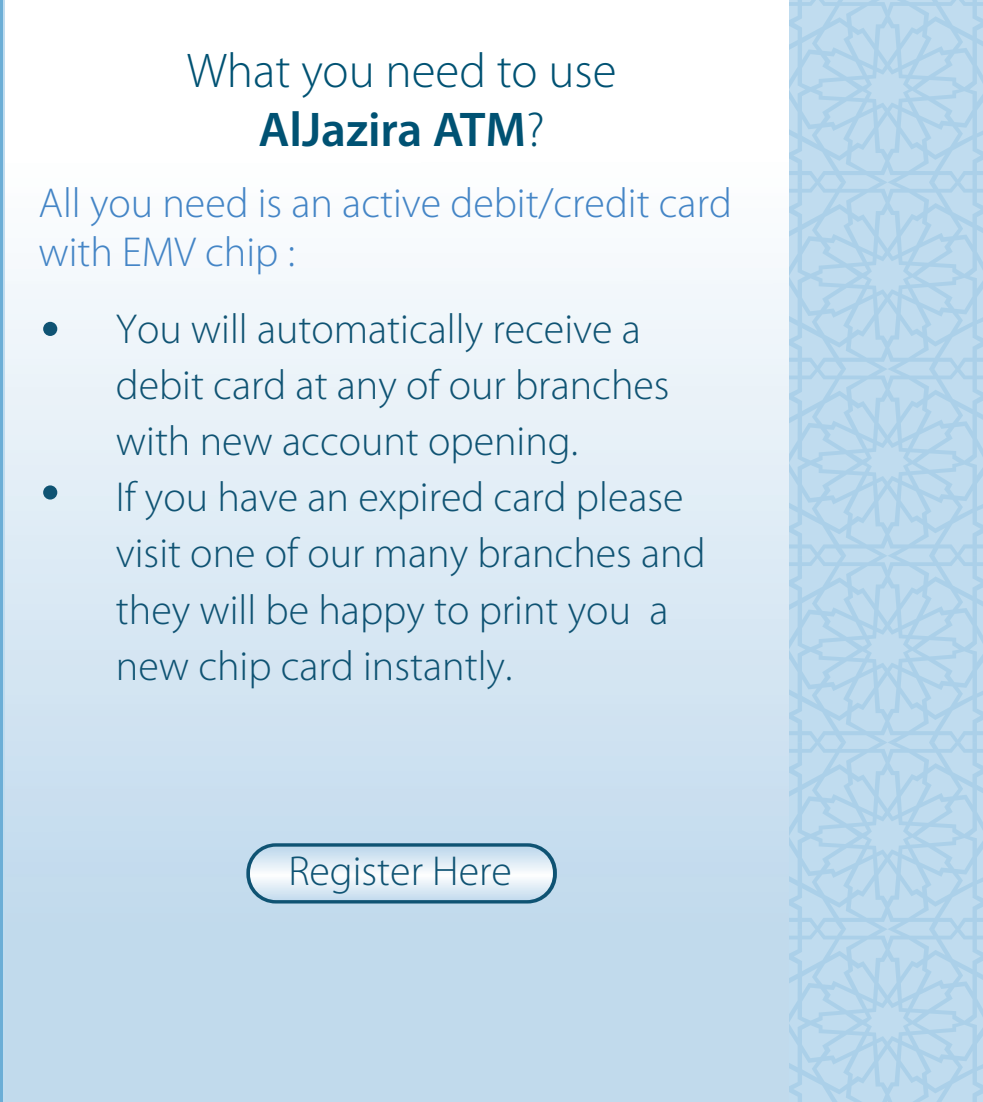
<style>
.page{position:relative;width:983px;height:1102px;background:#fff}
.page>*{position:absolute;margin:0;border:0;box-sizing:border-box;transform-origin:0 0}
.t1{font:300 49px/58.8px "Myriad Pro";color:#005273;text-align:center}
.t2{font:300 42px/56px "Myriad Pro";color:#0f5373}
.t3{font:300 42px/49px "Myriad Pro";color:#4485c6}
.s1{font-weight:600}
</style>
<div class="page">
<svg style="left:0;top:0;width:34px;height:1101px;background:#9bc7e3"></svg>
<svg style="left:788px;top:0;width:194px;height:1101px;background:#b8d7ec"></svg>
<div style="left:6px;top:0;width:782px;height:1101px;background:linear-gradient(to bottom,#fff,#b7d4ea)"></div>
<div style="left:43px;top:322px;width:14px;height:14px;background:#0f5373;border-radius:50%"></div>
<div style="left:43px;top:485px;width:14px;height:14px;background:#0f5373;border-radius:50%"></div>
<div style="left:246px;top:843px;width:310px;height:60px;background:linear-gradient(to right,#125575,#0f5373);border-radius:29px"></div>
<svg style="left:250px;top:846px;width:303px;height:54px"></svg>
<p class="t1" style="left:187px;top:42px;width:431px">What you need to use<br><span class="s1">AlJazira ATM</span>?</p>
<p class="t3" style="left:38px;top:179px;width:694px">All you need is an active debit/credit card with EMV chip :</p>
<p class="t2" style="left:116px;top:302px;width:591px">You will automatically receive a debit card at any of our branches with new account opening.<br>If you have an expired card please visit one of our many branches and they will be happy to print you a new chip card instantly.</p>
<p class="t2" style="left:288px;top:843px;width:225px">Register Here</p>
</div>
